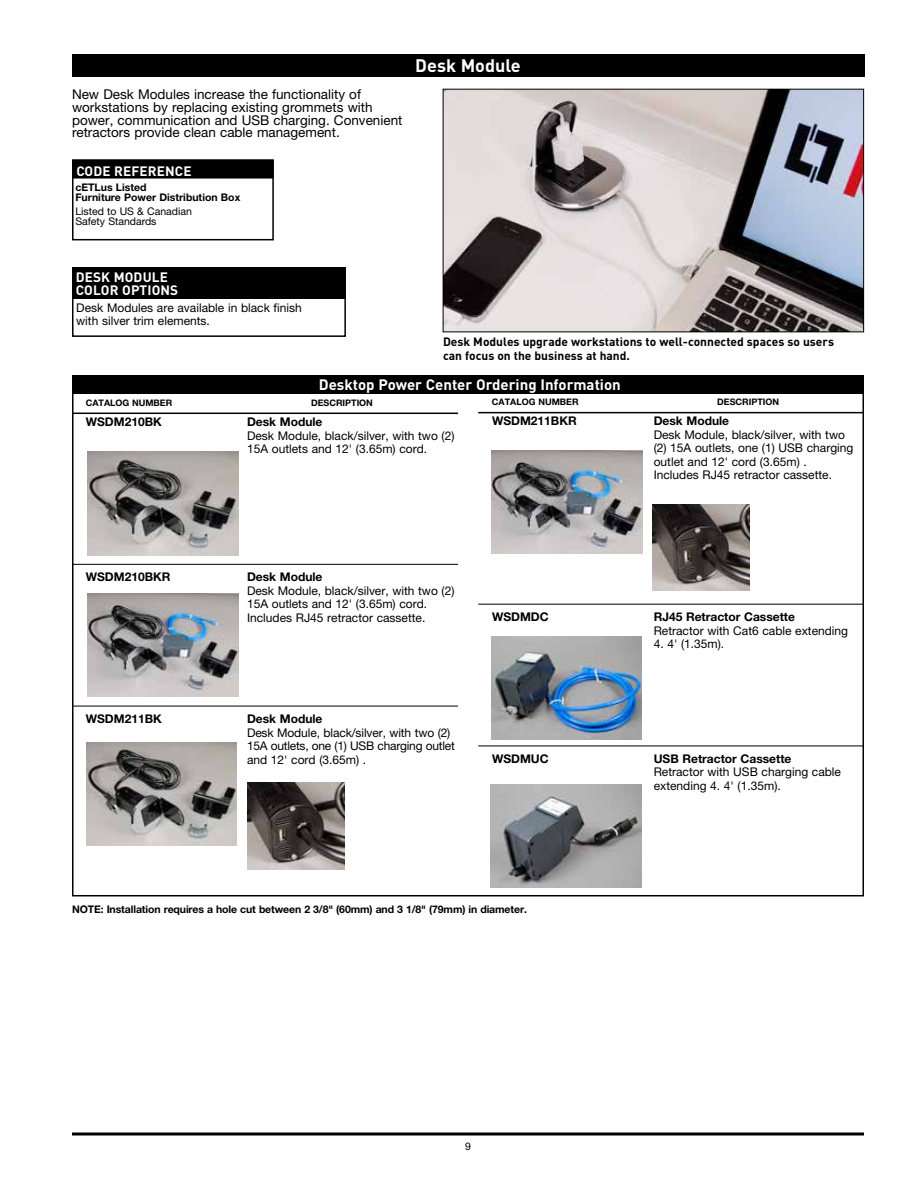
<style>
.page{position:relative;width:918px;height:1188px;background:#fff}
.page>*{position:absolute;margin:0;border:0;box-sizing:border-box;transform-origin:0 0}
.t1{font:700 18px "DIN Pro";color:#fff}
.t2{font:700 15px "DIN Pro";color:#fff}
.t3{font:13.5px/12.6px "Helvetica Neue";color:#000}
.t4{font:700 13.5px/13.5px "DIN Pro";letter-spacing:.01em;color:#fff}
.t5{font:12px/13.5px "Helvetica Neue";color:#000}
.t6{font:700 12px "Helvetica Neue";color:#000}
.t7{font:700 12px/13.5px "DIN Pro";color:#000}
.t8{font:700 10.5px/9.9px "Helvetica Neue";letter-spacing:-.01em;color:#000}
.t9{font:10.5px/9.9px "Helvetica Neue";color:#000}
.t10{font:700 9px "Helvetica Neue";color:#000}
</style>
<div class="page">
<svg style="left:72px;top:1132px;width:792px;height:4px;background:#3f3f3f"></svg>
<div style="left:72px;top:54px;width:792px;height:23px;background:#000"></div>
<img style="left:445px;top:91px;width:417px;height:239px">
<div style="left:443px;top:89px;width:421px;height:243px;border:1px solid #000"></div>
<div style="left:72px;top:267px;width:274px;height:70px;border:2px solid #000"></div>
<div style="left:72px;top:267px;width:274px;height:32px;background:#000"></div>
<div style="left:72px;top:159px;width:202px;height:81px;border:2px solid #000"></div>
<div style="left:73px;top:160px;width:200px;height:18px;background:#000"></div>
<div style="left:72px;top:160px;width:202px;height:19px;border:2px solid #000"></div>
<div style="left:72px;top:375px;width:792px;height:19px;background:#000"></div>
<img style="left:88px;top:452px;width:150px;height:103px">
<img style="left:88px;top:594px;width:150px;height:103px">
<img style="left:86px;top:742px;width:151px;height:103px">
<img style="left:492px;top:450px;width:150px;height:103px">
<img style="left:491px;top:636px;width:150px;height:103px">
<img style="left:491px;top:785px;width:150px;height:103px">
<img style="left:247px;top:783px;width:97px;height:86px">
<img style="left:653px;top:504px;width:97px;height:87px">
<hr style="left:72px;top:413px;width:386px;height:1px;background:#000">
<hr style="left:72px;top:564px;width:386px;height:1px;background:#000">
<hr style="left:72px;top:706px;width:386px;height:1px;background:#000">
<hr style="left:478px;top:412px;width:386px;height:1px;background:#000">
<hr style="left:478px;top:604px;width:386px;height:1px;background:#000">
<hr style="left:478px;top:746px;width:386px;height:1px;background:#000">
<p class="t3" style="left:72px;top:88px;width:332px">New Desk Modules increase the functionality of workstations by replacing existing grommets with power, communication and USB charging. Convenient retractors provide clean cable management.</p>
<p class="t4" style="left:77px;top:164px;width:117px">CODE REFERENCE</p>
<p class="t8" style="left:75px;top:182px;width:166px">cETLus Listed<br>Furniture Power Distribution Box</p>
<p class="t9" style="left:75px;top:206px;width:118px">Listed to US &amp; Canadian<br>Safety Standards</p>
<h1 class="t1" style="left:415px;top:53px;width:107px">Desk Module</h1>
<p class="t4" style="left:76px;top:270px;width:104px">DESK MODULE<br>COLOR OPTIONS</p>
<p class="t5" style="left:76px;top:301px;width:227px">Desk Modules are available in black finish with silver trim elements.</p>
<p class="t7" style="left:443px;top:335px;width:393px">Desk Modules upgrade workstations to well-connected spaces so users can focus on the business at hand.</p>
<p class="t2" style="left:319px;top:375px;width:303px">Desktop Power Center Ordering Information</p>
<p class="t10" style="left:86px;top:397px;width:88px">CATALOG NUMBER</p>
<p class="t10" style="left:311px;top:397px;width:63px">DESCRIPTION</p>
<p class="t6" style="left:86px;top:414px;width:78px">WSDM210BK</p>
<p class="t6" style="left:247px;top:414px;width:77px">Desk Module</p>
<p class="t5" style="left:247px;top:428px;width:209px">Desk Module, black/silver, with two (2)<br>15A outlets and 12' (3.65m) cord.</p>
<p class="t6" style="left:86px;top:570px;width:86px">WSDM210BKR</p>
<p class="t6" style="left:247px;top:570px;width:77px">Desk Module</p>
<p class="t5" style="left:247px;top:584px;width:209px">Desk Module, black/silver, with two (2)<br>15A outlets and 12' (3.65m) cord.<br>Includes RJ45 retractor cassette.</p>
<p class="t6" style="left:86px;top:711px;width:78px">WSDM211BK</p>
<p class="t6" style="left:247px;top:711px;width:77px">Desk Module</p>
<p class="t5" style="left:247px;top:725px;width:209px">Desk Module, black/silver, with two (2)<br>15A outlets, one (1) USB charging outlet and 12' cord (3.65m) .</p>
<p class="t10" style="left:492px;top:396px;width:88px">CATALOG NUMBER</p>
<p class="t10" style="left:717px;top:396px;width:63px">DESCRIPTION</p>
<p class="t6" style="left:492px;top:414px;width:86px">WSDM211BKR</p>
<p class="t6" style="left:654px;top:414px;width:77px">Desk Module</p>
<p class="t5" style="left:654px;top:428px;width:201px">Desk Module, black/silver, with two (2) 15A outlets, one (1) USB charging outlet and 12' cord (3.65m) .<br>Includes RJ45 retractor cassette.</p>
<p class="t6" style="left:492px;top:609px;width:58px">WSDMDC</p>
<p class="t6" style="left:654px;top:609px;width:143px">RJ45 Retractor Cassette</p>
<p class="t5" style="left:654px;top:623px;width:196px">Retractor with Cat6 cable extending</p>
<p class="t5" style="left:654px;top:637px;width:72px">4. 4' (1.35m).</p>
<p class="t6" style="left:492px;top:751px;width:58px">WSDMUC</p>
<p class="t6" style="left:654px;top:751px;width:139px">USB Retractor Cassette</p>
<p class="t5" style="left:654px;top:765px;width:189px">Retractor with USB charging cable extending 4. 4' (1.35m).</p>
<p class="t8" style="left:72px;top:904px;width:456px">NOTE: Installation requires a hole cut between 2 3/8" (60mm) and 3 1/8" (79mm) in diameter.</p>
<p class="t9" style="left:465px;top:1141px;width:7px">9</p>
</div>
